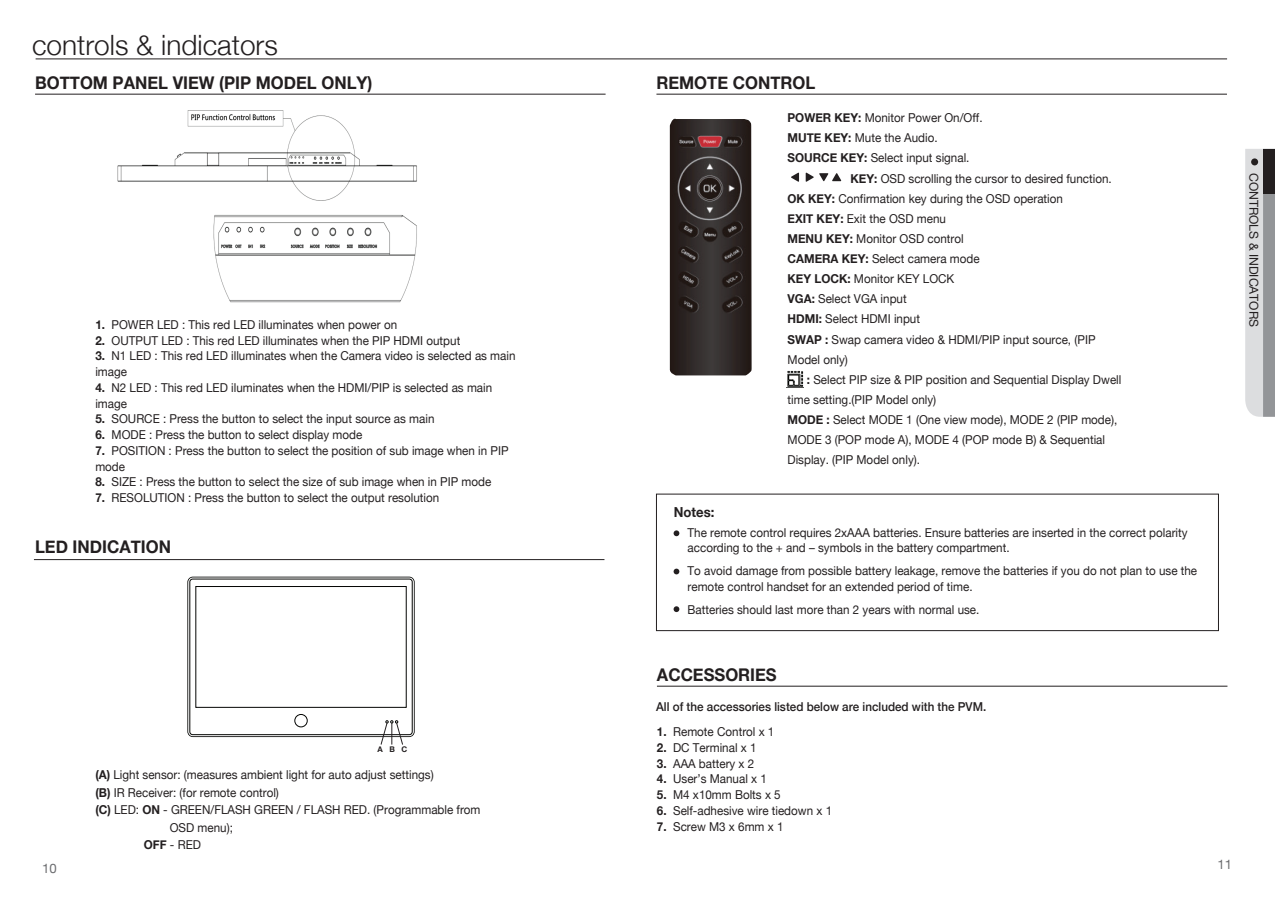
<style>
.page{position:relative;width:1275px;height:903px;background:#fff}
.page>*{position:absolute;margin:0;border:0;box-sizing:border-box;transform-origin:0 0}
.t1{font:300 28px "Helvetica Neue";color:#231f20}
.t2{font:700 17.5px "Helvetica Neue";color:#231f20;scale:.95 1}
.t3{font:700 13.83px "Helvetica Neue";color:#231f20;scale:.95 1}
.t4{font:13.12px "Helvetica Neue";color:#6c6d70}
.t5{font:12.25px/15.8px "Helvetica Neue";color:#231f20;scale:.95 1}
.t6{font:500 12.25px "Helvetica Neue";color:#231f20;scale:.95 1}
.t7{font:12.25px "Helvetica Neue";color:#231f20}
.t8{font:700 7.88px "Helvetica Neue";color:#231f20}
.s1{font-weight:700}
</style>
<div class="page">
<hr style="left:657px;top:686px;width:570px;height:1px;background:#231f20">
<hr style="left:34px;top:559px;width:570px;height:1px;background:#231f20">
<svg style="left:1245px;top:149px;width:30px;height:268px;background:#c2c3c5"></svg>
<div style="left:1263px;top:149px;width:12px;height:44px;background:#231f20"></div>
<div style="left:1251px;top:158px;width:7px;height:7px;background:#231f20;border-radius:50%"></div>
<hr style="left:36px;top:59px;width:1191px;height:1px;background:#231f20">
<svg style="left:674px;top:530px;width:5px;height:6px"></svg>
<svg style="left:674px;top:569px;width:5px;height:5px"></svg>
<svg style="left:674px;top:606px;width:5px;height:6px"></svg>
<hr style="left:35px;top:94px;width:571px;height:1px;background:#231f20">
<hr style="left:656px;top:94px;width:571px;height:1px;background:#231f20">
<svg style="left:187px;top:577px;width:228px;height:168px"></svg>
<svg style="left:791px;top:172px;width:8px;height:10px"></svg>
<svg style="left:806px;top:172px;width:35px;height:10px"></svg>
<div style="left:656px;top:494px;width:563px;height:137px;border:1px solid #231f20"></div>
<img style="left:669px;top:119px;width:83px;height:256px">
<img style="left:787px;top:371px;width:16px;height:16px">
<img style="left:117px;top:110px;width:300px;height:193px">
<h1 class="t1" style="left:32px;top:22px;width:247px">controls &amp; indicators</h1>
<h2 class="t2" style="left:35px;top:69px;width:357px">BOTTOM PANEL VIEW (PIP MODEL ONLY)</h2>
<h2 class="t2" style="left:656px;top:69px;width:169px">REMOTE CONTROL</h2>
<p class="t5" style="left:95px;top:317px;width:319px"><span class="s1">1.</span> POWER LED : This red LED illuminates when power on</p>
<p class="t5" style="left:95px;top:333px;width:386px"><span class="s1">2.</span> OUTPUT LED : This red LED illuminates when the PIP HDMI output</p>
<p class="t5" style="left:95px;top:349px;width:444px"><span class="s1">3.</span> N1 LED : This red LED illuminates when the Camera video is selected as main image</p>
<p class="t5" style="left:95px;top:380px;width:419px"><span class="s1">4.</span> N2 LED : This red LED iluminates when the HDMI/PIP is selected as main image</p>
<p class="t5" style="left:95px;top:412px;width:358px"><span class="s1">5.</span> SOURCE : Press the button to select the input source as main</p>
<p class="t5" style="left:95px;top:427px;width:282px"><span class="s1">6.</span> MODE : Press the button to select display mode</p>
<p class="t5" style="left:95px;top:443px;width:436px"><span class="s1">7.</span> POSITION : Press the button to select the position of sub image when in PIP mode</p>
<p class="t5" style="left:95px;top:475px;width:418px"><span class="s1">8.</span> SIZE : Press the button to select the size of sub image when in PIP mode</p>
<p class="t5" style="left:95px;top:490px;width:363px"><span class="s1">7.</span> RESOLUTION : Press the button to select the output resolution</p>
<h2 class="t2" style="left:35px;top:533px;width:145px">LED INDICATION</h2>
<p class="t8" style="left:377px;top:743px;width:31px">ABC</p>
<p class="t4" style="left:42px;top:859px;width:16px">10</p>
<p class="t5" style="left:95px;top:767px;width:358px"><span class="s1">(A)</span> Light sensor: (measures ambient light for auto adjust settings)</p>
<p class="t5" style="left:95px;top:785px;width:195px"><span class="s1">(B)</span> IR Receiver: (for remote control)</p>
<p class="t5" style="left:95px;top:802px;width:407px"><span class="s1">(C)</span> LED: <span class="s1">ON</span> - GREEN/FLASH GREEN / FLASH RED. (Programmable from</p>
<p class="t5" style="left:170px;top:820px;width:68px">OSD menu);</p>
<p class="t5" style="left:144px;top:838px;width:62px"><span class="s1">OFF</span> - RED</p>
<p class="t5" style="left:787px;top:111px;width:207px"><span class="s1">POWER KEY:</span> Monitor Power On/Off.</p>
<p class="t5" style="left:787px;top:131px;width:159px"><span class="s1">MUTE KEY:</span> Mute the Audio.</p>
<p class="t5" style="left:787px;top:151px;width:193px"><span class="s1">SOURCE KEY:</span> Select input signal.</p>
<p class="t5" style="left:850px;top:171px;width:276px"><span class="s1">KEY:</span> OSD scrolling the cursor to desired function.</p>
<p class="t5" style="left:787px;top:191px;width:291px"><span class="s1">OK KEY:</span> Confirmation key during the OSD operation</p>
<p class="t5" style="left:787px;top:211px;width:168px"><span class="s1">EXIT KEY:</span> Exit the OSD menu</p>
<p class="t5" style="left:787px;top:231px;width:187px"><span class="s1">MENU KEY:</span> Monitor OSD control</p>
<p class="t5" style="left:787px;top:251px;width:204px"><span class="s1">CAMERA KEY:</span> Select camera mode</p>
<p class="t5" style="left:787px;top:272px;width:177px"><span class="s1">KEY LOCK:</span> Monitor KEY LOCK</p>
<p class="t5" style="left:787px;top:292px;width:127px"><span class="s1">VGA:</span> Select VGA input</p>
<p class="t5" style="left:787px;top:312px;width:141px"><span class="s1">HDMI:</span> Select HDMI input</p>
<p class="t5" style="left:787px;top:332px;width:326px"><span class="s1">SWAP :</span> Swap camera video &amp; HDMI/PIP input source, (PIP</p>
<p class="t5" style="left:787px;top:352px;width:65px">Model only)</p>
<p class="t5" style="left:807px;top:372px;width:332px"><span class="s1">:</span> Select PIP size &amp; PIP position and Sequential Display Dwell</p>
<p class="t5" style="left:787px;top:392px;width:158px">time setting.(PIP Model only)</p>
<p class="t5" style="left:787px;top:413px;width:349px"><span class="s1">MODE :</span> Select MODE 1 (One view mode), MODE 2 (PIP mode),</p>
<p class="t5" style="left:787px;top:433px;width:336px">MODE 3 (POP mode A), MODE 4 (POP mode B) &amp; Sequential</p>
<p class="t5" style="left:787px;top:453px;width:141px">Display. (PIP Model only).</p>
<p class="t3" style="left:674px;top:501px;width:44px">Notes:</p>
<p class="t5" style="left:688px;top:525px;width:528px">The remote control requires 2xAAA batteries. Ensure batteries are inserted in the correct polarity according to the + and – symbols in the battery compartment.</p>
<p class="t5" style="left:688px;top:563px;width:538px">To avoid damage from possible battery leakage, remove the batteries if you do not plan to use the remote control handset for an extended period of time.</p>
<p class="t5" style="left:688px;top:602px;width:309px">Batteries should last more than 2 years with normal use.</p>
<h2 class="t2" style="left:657px;top:661px;width:128px">ACCESSORIES</h2>
<p class="t6" style="left:656px;top:697px;width:349px">All of the accessories listed below are included with the PVM.</p>
<p class="t5" style="left:657px;top:724px;width:125px"><span class="s1">1.</span> Remote Control x 1</p>
<p class="t5" style="left:657px;top:740px;width:106px"><span class="s1">2.</span> DC Terminal x 1</p>
<p class="t5" style="left:657px;top:756px;width:104px"><span class="s1">3.</span> AAA battery x 2</p>
<p class="t5" style="left:657px;top:772px;width:117px"><span class="s1">4.</span> User’s Manual x 1</p>
<p class="t5" style="left:657px;top:787px;width:132px"><span class="s1">5.</span> M4 x10mm Bolts x 5</p>
<p class="t5" style="left:657px;top:803px;width:186px"><span class="s1">6.</span> Self-adhesive wire tiedown x 1</p>
<p class="t5" style="left:657px;top:819px;width:135px"><span class="s1">7.</span> Screw M3 x 6mm x 1</p>
<p class="t7" style="left:1262px;top:173px;width:156px;rotate:90deg">CONTROLS &amp; INDICATORS</p>
<p class="t4" style="left:1217px;top:855px;width:16px">11</p>
</div>
